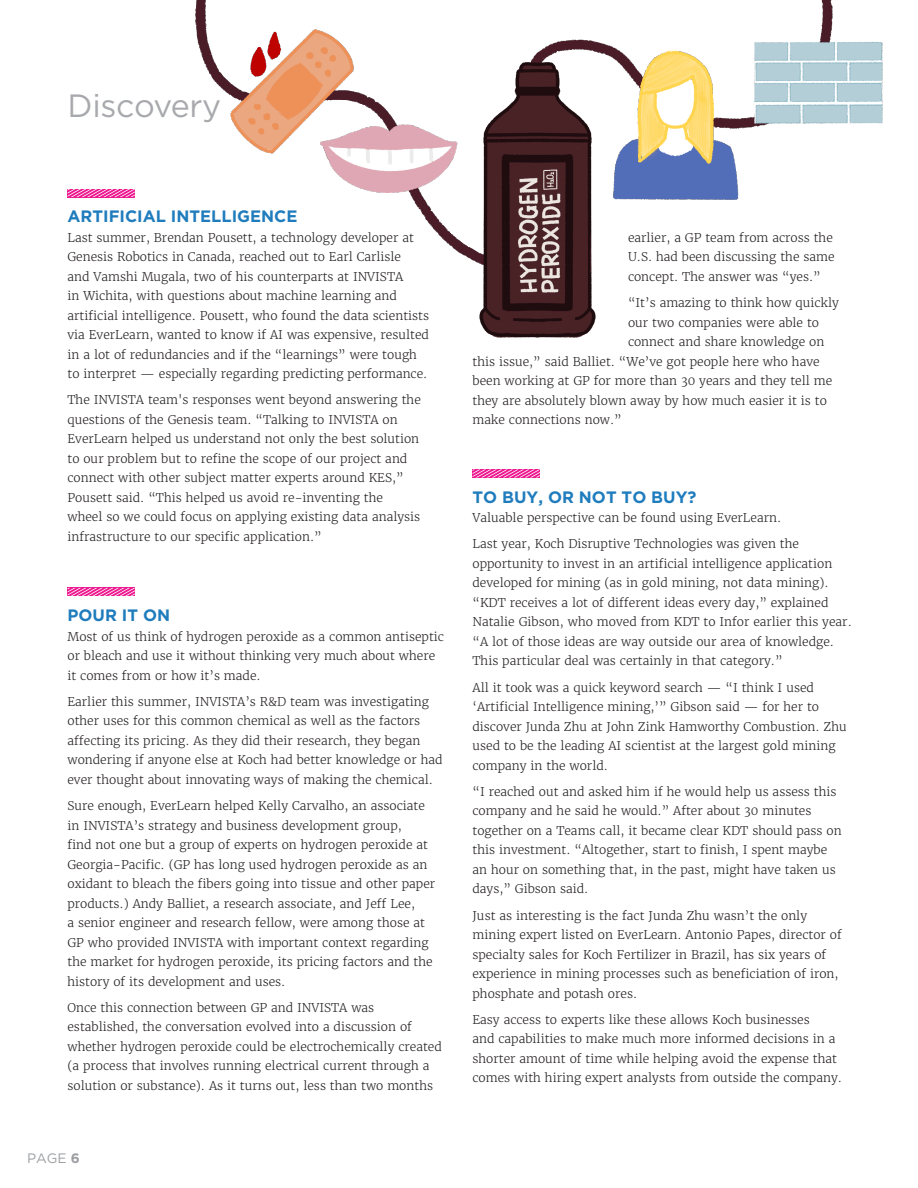
<style>
.page{position:relative;width:918px;height:1188px;background:#fff}
.page>*{position:absolute;margin:0;border:0;box-sizing:border-box;transform-origin:0 0}
.t1{font:32.25px "Gotham";letter-spacing:-.01em;color:#a8a9ad}
.All_Body_Copy{font:700 16.5px "Gotham";color:#1f7cbd}
.t2{font:13.65px "Gotham";color:#9d9fa2}
.All_Body_Copy-2{font:300 12px/19.5px "Merriweather";color:#231f20}
.s1{font-weight:700}
</style>
<div class="page">
<img style="left:67px;top:0;width:816px;height:596px">
<p class="t1" style="left:68px;top:88px;width:155px">Discovery</p>
<p class="All_Body_Copy" style="left:68px;top:207px;width:232px">ARTIFICIAL INTELLIGENCE</p>
<p class="All_Body_Copy-2" style="left:68px;top:228px;width:363px">Last summer, Brendan Pousett, a technology developer at Genesis Robotics in Canada, reached out to Earl Carlisle<br>and Vamshi Mugala, two of his counterparts at INVISTA<br>in Wichita, with questions about machine learning and artificial intelligence. Pousett, who found the data scientists via EverLearn, wanted to know if AI was expensive, resulted in a lot of redundancies and if the “learnings” were tough to interpret — especially regarding predicting performance.</p>
<p class="All_Body_Copy-2" style="left:68px;top:390px;width:355px">The INVISTA team's responses went beyond answering the questions of the Genesis team. “Talking to INVISTA on EverLearn helped us understand not only the best solution to our problem but to refine the scope of our project and connect with other subject matter experts around KES,” Pousett said. “This helped us avoid re-inventing the wheel so we could focus on applying existing data analysis infrastructure to our specific application.”</p>
<p class="All_Body_Copy" style="left:68px;top:606px;width:104px">POUR IT ON</p>
<p class="All_Body_Copy-2" style="left:68px;top:627px;width:378px">Most of us think of hydrogen peroxide as a common antiseptic or bleach and use it without thinking very much about where it comes from or how it’s made.</p>
<p class="All_Body_Copy-2" style="left:68px;top:692px;width:377px">Earlier this summer, INVISTA’s R&amp;D team was investigating other uses for this common chemical as well as the factors affecting its pricing. As they did their research, they began wondering if anyone else at Koch had better knowledge or had ever thought about innovating ways of making the chemical.</p>
<p class="All_Body_Copy-2" style="left:68px;top:796px;width:369px">Sure enough, EverLearn helped Kelly Carvalho, an associate in INVISTA’s strategy and business development group,<br>find not one but a group of experts on hydrogen peroxide at Georgia-Pacific. (GP has long used hydrogen peroxide as an oxidant to bleach the fibers going into tissue and other paper products.) Andy Balliet, a research associate, and Jeff Lee,<br>a senior engineer and research fellow, were among those at GP who provided INVISTA with important context regarding the market for hydrogen peroxide, its pricing factors and the history of its development and uses.</p>
<p class="All_Body_Copy-2" style="left:68px;top:998px;width:376px">Once this connection between GP and INVISTA was established, the conversation evolved into a discussion of whether hydrogen peroxide could be electrochemically created (a process that involves running electrical current through a solution or substance). As it turns out, less than two months</p>
<p class="t2" style="left:27px;top:1150px;width:54px">PAGE <span class="s1">6</span></p>
<p class="All_Body_Copy-2" style="left:628px;top:228px;width:208px">earlier, a GP team from across the<br>U.S. had been discussing the same concept. The answer was “yes.”</p>
<p class="All_Body_Copy-2" style="left:628px;top:293px;width:212px">“It’s amazing to think how quickly</p>
<p class="All_Body_Copy-2" style="left:628px;top:313px;width:193px">our two companies were able to</p>
<p class="All_Body_Copy-2" style="left:628px;top:332px;width:198px">connect and share knowledge on</p>
<p class="All_Body_Copy-2" style="left:472px;top:352px;width:349px">this issue,” said Balliet. “We’ve got people here who have</p>
<p class="All_Body_Copy-2" style="left:472px;top:371px;width:361px">been working at GP for more than 30 years and they tell me</p>
<p class="All_Body_Copy-2" style="left:472px;top:391px;width:356px">they are absolutely blown away by how much easier it is to</p>
<p class="All_Body_Copy-2" style="left:472px;top:410px;width:151px">make connections now.”</p>
<p class="All_Body_Copy" style="left:472px;top:487px;width:225px">TO BUY, OR NOT TO BUY?</p>
<p class="All_Body_Copy-2" style="left:472px;top:508px;width:310px">Valuable perspective can be found using EverLearn.</p>
<p class="All_Body_Copy-2" style="left:472px;top:534px;width:381px">Last year, Koch Disruptive Technologies was given the opportunity to invest in an artificial intelligence application developed for mining (as in gold mining, not data mining). “KDT receives a lot of different ideas every day,” explained Natalie Gibson, who moved from KDT to Infor earlier this year. “A lot of those ideas are way outside our area of knowledge.<br>This particular deal was certainly in that category.”</p>
<p class="All_Body_Copy-2" style="left:472px;top:678px;width:376px">All it took was a quick keyword search — “I think I used ‘Artificial Intelligence mining,’” Gibson said — for her to discover Junda Zhu at John Zink Hamworthy Combustion. Zhu used to be the leading AI scientist at the largest gold mining company in the world.</p>
<p class="All_Body_Copy-2" style="left:472px;top:782px;width:371px">“I reached out and asked him if he would help us assess this company and he said he would.” After about 30 minutes together on a Teams call, it became clear KDT should pass on this investment. “Altogether, start to finish, I spent maybe an hour on something that, in the past, might have taken us days,” Gibson said.</p>
<p class="All_Body_Copy-2" style="left:472px;top:906px;width:371px">Just as interesting is the fact Junda Zhu wasn’t the only mining expert listed on EverLearn. Antonio Papes, director of specialty sales for Koch Fertilizer in Brazil, has six years of experience in mining processes such as beneficiation of iron, phosphate and potash ores.</p>
<p class="All_Body_Copy-2" style="left:472px;top:1010px;width:371px">Easy access to experts like these allows Koch businesses<br>and capabilities to make much more informed decisions in a shorter amount of time while helping avoid the expense that comes with hiring expert analysts from outside the company.</p>
</div>
